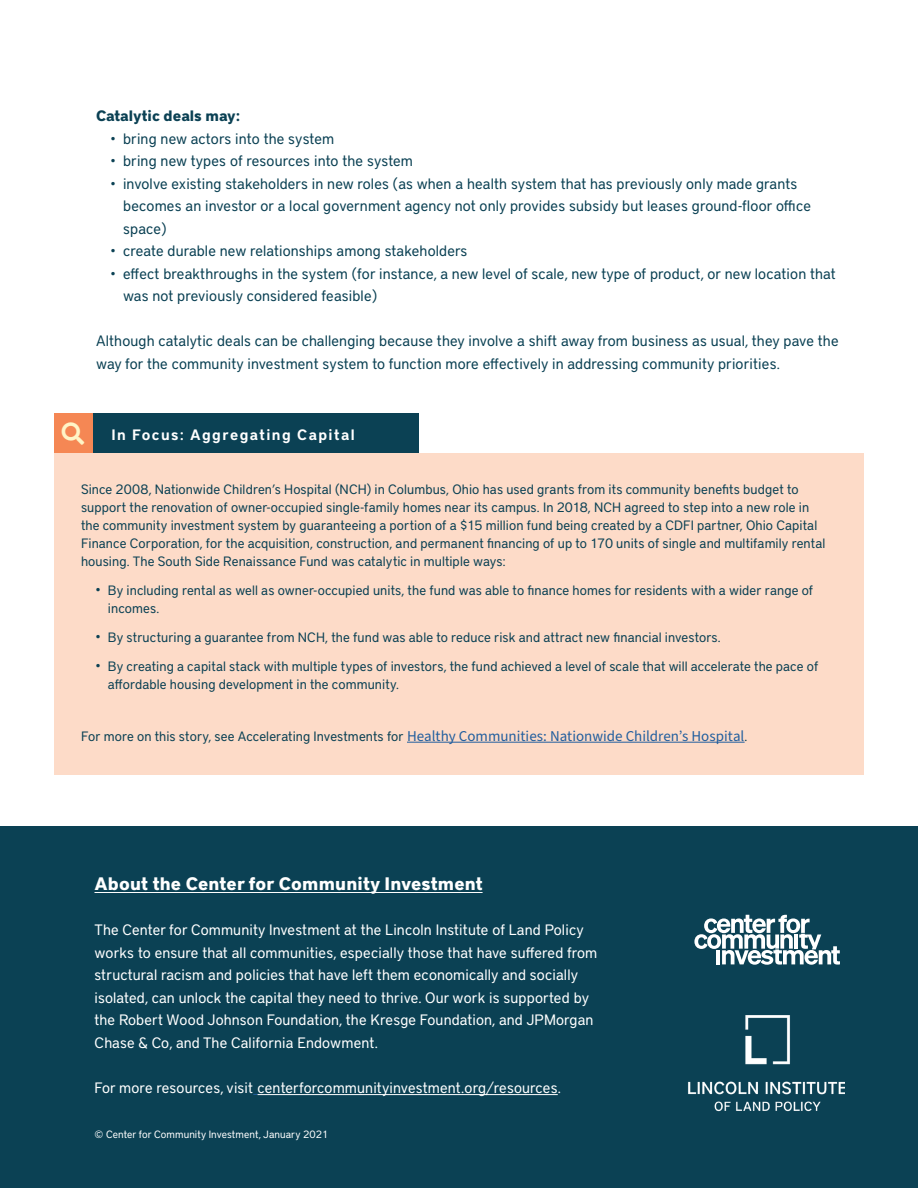
<style>
.page{position:relative;width:918px;height:1188px;background:#fff}
.page>*{position:absolute;margin:0;border:0;box-sizing:border-box;transform-origin:0 0}
.t1{font:700 18px "District Pro";letter-spacing:.01em;color:#fff}
.t2{font:15px/22.5px "District Pro";letter-spacing:.01em;color:#0b4154}
.t3{font:15px/22.5px "District Pro";letter-spacing:.01em;color:#fff}
.t4{font:600 15px "District Pro";letter-spacing:.095em;color:#fff}
.t5{font:700 15px "District Pro";color:#0b4154}
.t6{font:13.5px/18px "District Pro";letter-spacing:.005em;color:#0b4154}
.t7{font:10.5px "District Pro";letter-spacing:.01em;color:#fff}
.s1{font-size:15px}
.s2{font-family:"Source Sans Pro";font-size:15px;color:#215e9e}
</style>
<div class="page">
<div style="left:0;top:826px;width:918px;height:362px;background:#0b4154"></div>
<div style="left:54px;top:453px;width:810px;height:321px;background:#fddbc8"></div>
<div style="left:54px;top:413px;width:39px;height:40px;background:#f58754"></div>
<hr style="left:407px;top:742px;width:338px;height:1px;background:#215e9e">
<div style="left:93px;top:413px;width:326px;height:40px;background:#0b4154"></div>
<hr style="left:94px;top:892px;width:389px;height:1px;background:#fff">
<hr style="left:258px;top:1094px;width:300px;height:1px;background:#fff">
<svg style="left:694px;top:915px;width:146px;height:50px"></svg>
<img style="left:688px;top:1015px;width:157px;height:97px">
<p class="t5" style="left:96px;top:105px;width:146px">Catalytic deals may:</p>
<p class="t2" style="left:111px;top:126px;width:225px">• bring new actors into the system</p>
<p class="t2" style="left:111px;top:149px;width:304px">• bring new types of resources into the system</p>
<p class="t2" style="left:123px;top:171px;width:689px;text-indent:-13px">• involve existing stakeholders in new roles (as when a health system that has previously only made grants becomes an investor or a local government agency not only provides subsidy but leases ground-floor office space)</p>
<p class="t2" style="left:111px;top:239px;width:358px">• create durable new relationships among stakeholders</p>
<p class="t2" style="left:123px;top:261px;width:714px;text-indent:-13px">• effect breakthroughs in the system (for instance, a new level of scale, new type of product, or new location that was not previously considered feasible)</p>
<p class="t2" style="left:96px;top:329px;width:744px">Although catalytic deals can be challenging because they involve a shift away from business as usual, they pave the way for the community investment system to function more effectively in addressing community priorities.</p>
<p class="t4" style="left:111px;top:424px;width:245px">In Focus: Aggregating Capital</p>
<p class="t6" style="left:81px;top:479px;width:746px">Since 2008, Nationwide Children’s Hospital (NCH) in Columbus, Ohio has used grants from its community benefits budget to support the renovation of owner-occupied single-family homes near its campus. In 2018, NCH agreed to step into a new role in the community investment system by guaranteeing a portion of a $15 million fund being created by a CDFI partner, Ohio Capital Finance Corporation, for the acquisition, construction, and permanent financing of up to 170 units of single and multifamily rental housing. The South Side Renaissance Fund was catalytic in multiple ways:</p>
<p class="t6" style="left:108px;top:580px;width:707px;text-indent:-13px"><span class="s1">•</span> By including rental as well as owner-occupied units, the fund was able to finance homes for residents with a wider range of incomes.</p>
<p class="t6" style="left:95px;top:627px;width:627px"><span class="s1">•</span> By structuring a guarantee from NCH, the fund was able to reduce risk and attract new financial investors.</p>
<p class="t6" style="left:108px;top:657px;width:712px;text-indent:-13px"><span class="s1">•</span> By creating a capital stack with multiple types of investors, the fund achieved a level of scale that will accelerate the pace of affordable housing development in the community.</p>
<p class="t6" style="left:81px;top:726px;width:668px">For more on this story, see Accelerating Investments for <span class="s2">Healthy Communities: Nationwide Children’s Hospital</span>.</p>
<h1 class="t1" style="left:94px;top:871px;width:390px">About the Center for Community Investment</h1>
<p class="t3" style="left:94px;top:918px;width:504px">The Center for Community Investment at the Lincoln Institute of Land Policy works to ensure that all communities, especially those that have suffered from structural racism and policies that have left them economically and socially isolated, can unlock the capital they need to thrive. Our work is supported by the Robert Wood Johnson Foundation, the Kresge Foundation, and JPMorgan Chase &amp; Co, and The California Endowment.</p>
<p class="t3" style="left:94px;top:1075px;width:468px">For more resources, visit centerforcommunityinvestment.org/resources.</p>
<p class="t7" style="left:94px;top:1126px;width:235px">© Center for Community Investment, January 2021</p>
</div>
